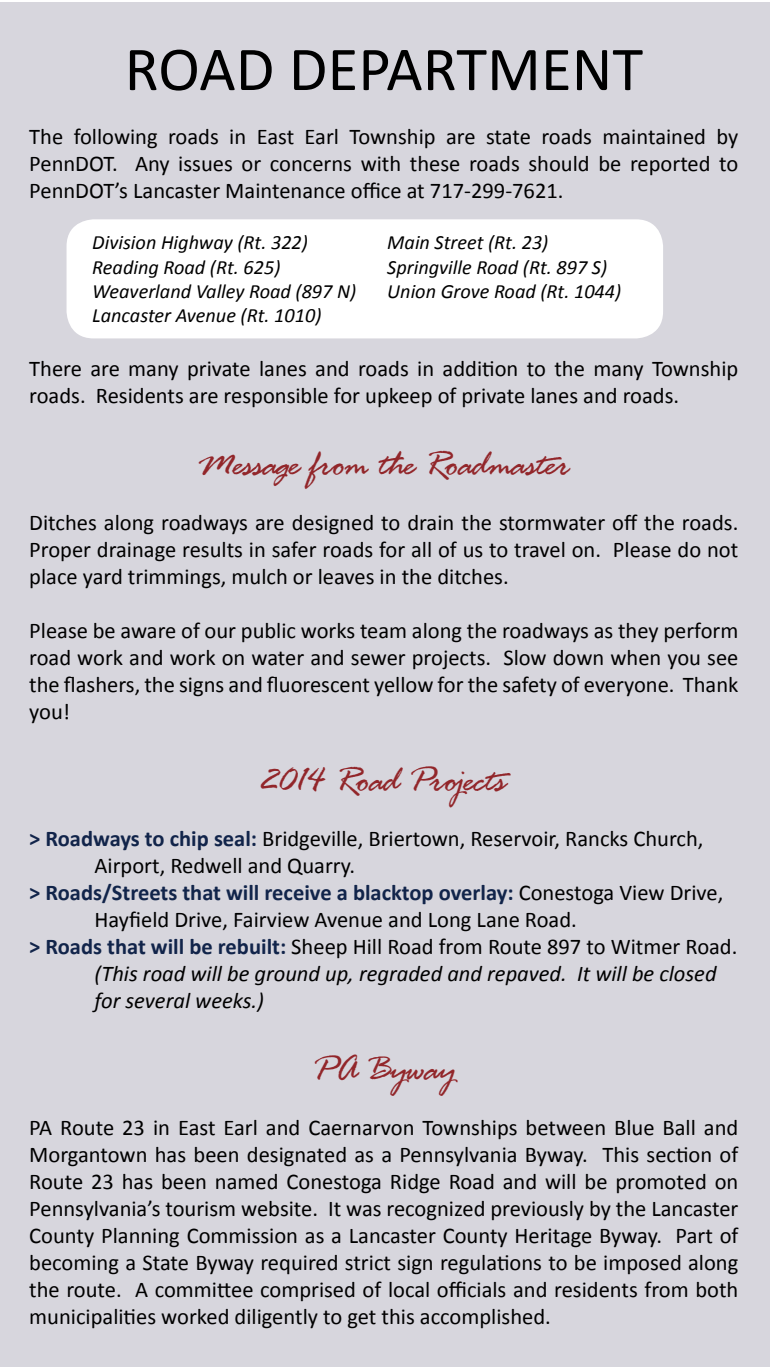
<style>
.page{position:relative;width:770px;height:1367px;background:#fff}
.page>*{position:absolute;margin:0;border:0;box-sizing:border-box;transform-origin:0 0}
.t1{font:63px "Calibri";color:#000}
.t2{font:38.25px "Rage Italic Plain";color:#92262a}
.t3{font:22.5px/27px "Calibri";color:#000;text-align:justify}
.t4{font:italic 22.5px "Calibri";color:#000}
.t5{font:700 22.5px "Calibri";color:#11244a}
.t6{font:italic 20.25px "Calibri";color:#000}
.s1{font-weight:700;color:#11244a}
.s2{font-weight:400;color:#000}
</style>
<div class="page">
<div style="left:0;top:2px;width:770px;height:1365px;background:#d7d6dd"></div>
<div style="left:67px;top:219px;width:596px;height:119px;background:#fff;border-radius:27px"></div>
<p class="t1" style="left:125px;top:30px;width:72px">Road</p>
<p class="t1" style="left:289px;top:30px;width:75px">Department</p>
<p class="t3" style="left:29px;top:122px;width:710px">The following roads in East Earl Township are state roads maintained by PennDOT. Any issues or concerns with these roads should be reported to PennDOT’s Lancaster Maintenance office at 717-299-7621.</p>
<p class="t6" style="left:92px;top:230px;width:217px">Division Highway (Rt. 322)</p>
<p class="t6" style="left:387px;top:230px;width:163px">Main Street (Rt. 23)</p>
<p class="t6" style="left:92px;top:254px;width:190px">Reading Road (Rt. 625)</p>
<p class="t6" style="left:387px;top:254px;width:221px">Springville Road (Rt. 897 S)</p>
<p class="t6" style="left:92px;top:279px;width:265px">Weaverland Valley Road (897 N)</p>
<p class="t6" style="left:387px;top:279px;width:235px">Union Grove Road (Rt. 1044)</p>
<p class="t6" style="left:92px;top:303px;width:231px">Lancaster Avenue (Rt. 1010)</p>
<p class="t3" style="left:29px;top:354px;width:710px">There are many private lanes and roads in addition to the many Township roads. Residents are responsible for upkeep of private lanes and roads.</p>
<p class="t2" style="left:197px;top:447px;width:374px">Message from the Roadmaster</p>
<p class="t3" style="left:29px;top:508px;width:710px">Ditches along roadways are designed to drain the stormwater off the roads.<br>Proper drainage results in safer roads for all of us to travel on. Please do not place yard trimmings, mulch or leaves in the ditches.</p>
<p class="t3" style="left:29px;top:616px;width:710px">Please be aware of our public works team along the roadways as they perform road work and work on water and sewer projects. Slow down when you see the flashers, the signs and fluorescent yellow for the safety of everyone. Thank you!</p>
<p class="t2" style="left:262px;top:763px;width:245px">2014 Road Projects</p>
<p class="t3" style="left:29px;top:824px;width:675px"><span class="s1">&gt; Roadways to chip seal:</span> Bridgeville, Briertown, Reservoir, Rancks Church,</p>
<p class="t3" style="left:95px;top:851px;width:262px">Airport, Redwell and Quarry.</p>
<p class="t5" style="left:29px;top:879px;width:695px">&gt; Roads/Streets that will receive a blacktop overlay: <span class="s2">Conestoga View Drive,</span></p>
<p class="t3" style="left:95px;top:905px;width:484px">Hayfield Drive, Fairview Avenue and Long Lane Road.</p>
<p class="t3" style="left:29px;top:932px;width:709px"><span class="s1">&gt; Roads that will be rebuilt:</span> Sheep Hill Road from Route 897 to Witmer Road.</p>
<p class="t4" style="left:95px;top:960px;width:623px">(This road will be ground up, regraded and repaved. It will be closed</p>
<p class="t4" style="left:95px;top:987px;width:171px">for several weeks.)</p>
<p class="t2" style="left:313px;top:1052px;width:142px">PA Byway</p>
<p class="t3" style="left:29px;top:1113px;width:710px">PA Route 23 in East Earl and Caernarvon Townships between Blue Ball and Morgantown has been designated as a Pennsylvania Byway. This section of Route 23 has been named Conestoga Ridge Road and will be promoted on Pennsylvania’s tourism website. It was recognized previously by the Lancaster County Planning Commission as a Lancaster County Heritage Byway. Part of becoming a State Byway required strict sign regulations to be imposed along the route. A committee comprised of local officials and residents from both municipalities worked diligently to get this accomplished.</p>
</div>
